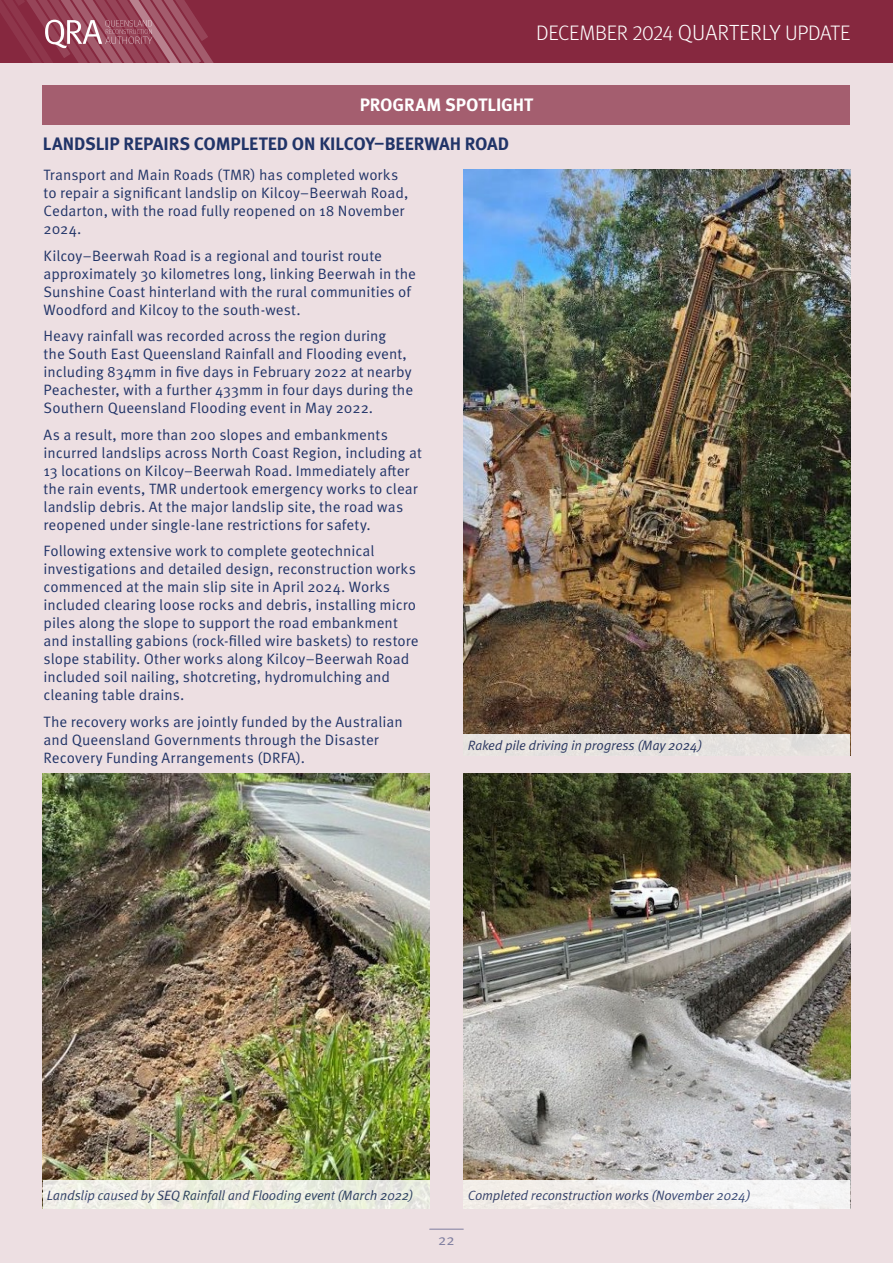
<style>
.page{position:relative;width:893px;height:1263px;background:#fff}
.page>*{position:absolute;margin:0;border:0;box-sizing:border-box;transform-origin:0 0}
.t1{font:300 21px "Meta Pro";letter-spacing:-.015em;color:#fff}
.H2_-_Bold_Blue_Headers{font:700 18px "Meta Pro";letter-spacing:-.005em;color:#213468}
.t2{font:700 18px "Meta Pro";letter-spacing:-.005em;color:#fff}
.BODY_Text_Blue{font:15px/18px "Meta Pro Norm";color:#213468}
.t3{font:15px "Meta Pro Norm";color:#7e7d9f}
.t4{font:13.5px "Meta Pro Norm Ita";letter-spacing:-.015em;color:#213468}
.s1{font-size:21.9px}
</style>
<div class="page">
<div style="left:0;top:0;width:893px;height:64px;background:#86283f"></div>
<svg style="left:0;top:0;width:258px;height:64px"></svg>
<div style="left:0;top:64px;width:893px;height:1199px;background:#eddfe2"></div>
<div style="left:43px;top:85px;width:807px;height:39px;background:#a45e6f"></div>
<hr style="left:430px;top:1229px;width:33px;height:1px;background:#7e7d9f">
<img style="left:463px;top:169px;width:387px;height:565px">
<div style="left:463px;top:734px;width:387px;height:21px;background:#e5e2df"></div>
<img style="left:463px;top:774px;width:387px;height:406px">
<div style="left:463px;top:1180px;width:387px;height:29px;background:#f3f0ee"></div>
<img style="left:43px;top:774px;width:386px;height:406px">
<svg style="left:43px;top:1180px;width:386px;height:29px;fill:#eceee2"></svg>
<h1 class="t1" style="left:536px;top:18px;width:316px">DECEMBER 2024 <span class="s1">QUARTERLY</span> UPDATE</h1>
<p class="t2" style="left:360px;top:91px;width:175px">PROGRAM SPOTLIGHT</p>
<p class="H2_-_Bold_Blue_Headers" style="left:43px;top:129px;width:468px">LANDSLIP REPAIRS COMPLETED ON KILCOY–BEERWAH ROAD</p>
<p class="BODY_Text_Blue" style="left:44px;top:165px;width:366px">Transport and Main Roads (TMR) has completed works to repair a significant landslip on Kilcoy–Beerwah Road, Cedarton, with the road fully reopened on 18 November 2024.</p>
<p class="BODY_Text_Blue" style="left:44px;top:246px;width:374px">Kilcoy–Beerwah Road is a regional and tourist route approximately 30 kilometres long, linking Beerwah in the Sunshine Coast hinterland with the rural communities of Woodford and Kilcoy to the south-west.</p>
<p class="BODY_Text_Blue" style="left:44px;top:326px;width:371px">Heavy rainfall was recorded across the region during<br>the South East Queensland Rainfall and Flooding event, including 834mm in five days in February 2022 at nearby Peachester, with a further 433mm in four days during the Southern Queensland Flooding event in May 2022.</p>
<p class="BODY_Text_Blue" style="left:44px;top:425px;width:380px">As a result, more than 200 slopes and embankments incurred landslips across North Coast Region, including at 13 locations on Kilcoy–Beerwah Road. Immediately after the rain events, TMR undertook emergency works to clear landslip debris. At the major landslip site, the road was reopened under single-lane restrictions for safety.</p>
<p class="BODY_Text_Blue" style="left:44px;top:541px;width:376px">Following extensive work to complete geotechnical investigations and detailed design, reconstruction works commenced at the main slip site in April 2024. Works included clearing loose rocks and debris, installing micro piles along the slope to support the road embankment and installing gabions (rock-filled wire baskets) to restore slope stability. Other works along Kilcoy–Beerwah Road included soil nailing, shotcreting, hydromulching and cleaning table drains.</p>
<p class="BODY_Text_Blue" style="left:44px;top:712px;width:361px">The recovery works are jointly funded by the Australian and Queensland Governments through the Disaster<br>Recovery Funding Arrangements (DRFA).</p>
<p class="t4" style="left:468px;top:735px;width:236px">Raked pile driving in progress (May 2024)</p>
<p class="t4" style="left:47px;top:1185px;width:368px">Landslip caused by SEQ Rainfall and Flooding event (March 2022)</p>
<p class="t4" style="left:468px;top:1185px;width:284px">Completed reconstruction works (November 2024)</p>
<p class="t3" style="left:438px;top:1229px;width:18px">22</p>
</div>
